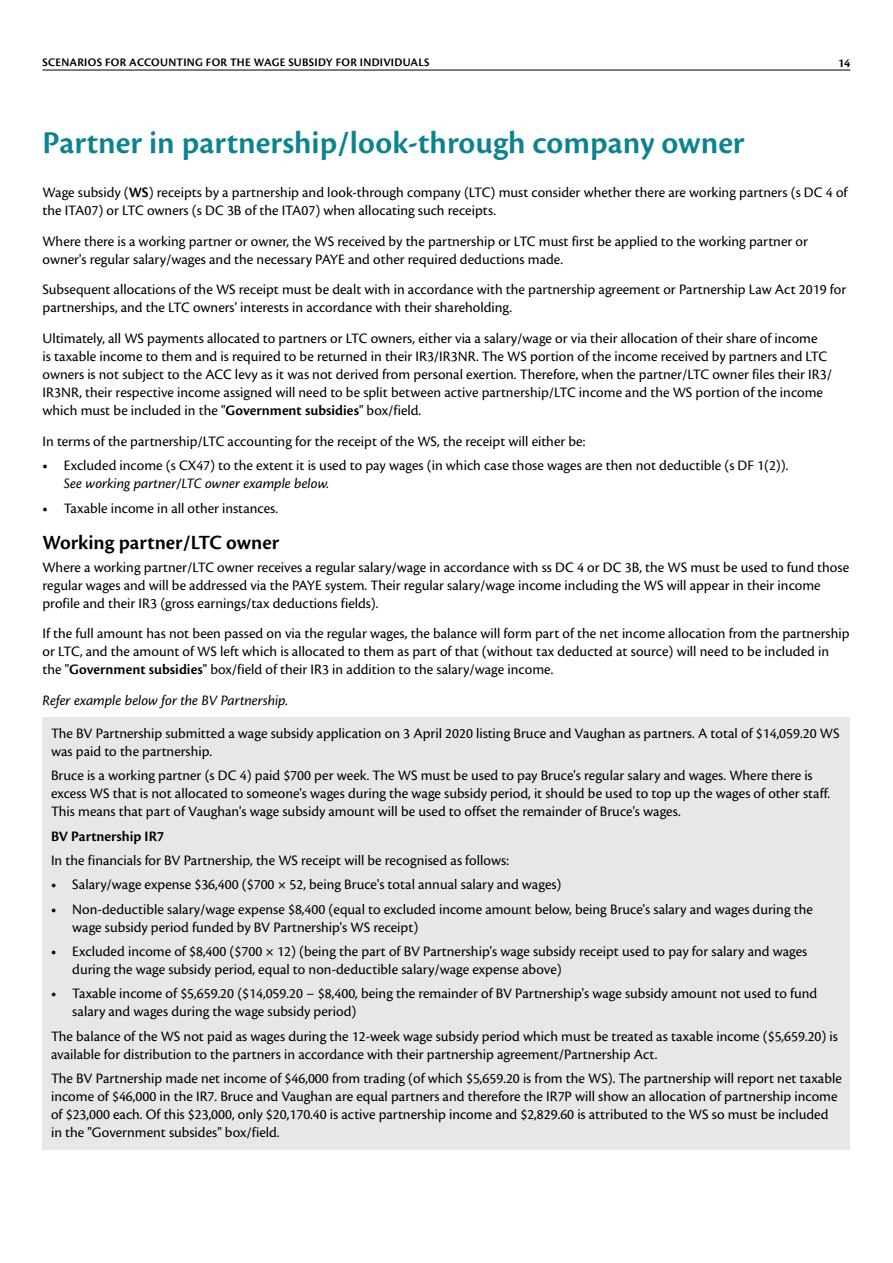
<style>
.page{position:relative;width:893px;height:1263px;background:#fff}
.page>*{position:absolute;margin:0;border:0;box-sizing:border-box;transform-origin:0 0}
.t1{font:600 33px "Cronos Pro";color:#0d8390}
.t2{font:600 21px "Cronos Pro";color:#000}
.t3{font:15px/18px "Cronos Pro";color:#000}
.t4{font:italic 15px "Cronos Pro";letter-spacing:-.005em;color:#000}
.t5{font:600 15px "Cronos Pro";color:#000}
.t6{font:600 12.75px "Cronos Pro";color:#000}
.t7{font:600 12px "Cronos Pro";letter-spacing:.02em;color:#000}
.s1{font-weight:600}
.s2{font-style:italic}
</style>
<div class="page">
<hr style="left:43px;top:70px;width:807px;height:1px;background:#000">
<div style="left:43px;top:717px;width:807px;height:433px;background:#e6e7e8"></div>
<p class="t7" style="left:43px;top:56px;width:389px">SCENARIOS FOR ACCOUNTING FOR THE WAGE SUBSIDY FOR INDIVIDUALS</p>
<p class="t6" style="left:838px;top:56px;width:14px">14</p>
<h1 class="t1" style="left:43px;top:124px;width:704px">Partner in partnership/look-through company owner</h1>
<p class="t3" style="left:43px;top:183px;width:806px">Wage subsidy (<span class="s1">WS</span>) receipts by a partnership and look-through company (LTC) must consider whether there are working partners (s DC 4 of the ITA07) or LTC owners (s DC 3B of the ITA07) when allocating such receipts.</p>
<p class="t3" style="left:43px;top:232px;width:767px">Where there is a working partner or owner, the WS received by the partnership or LTC must first be applied to the working partner or owner's regular salary/wages and the necessary PAYE and other required deductions made.</p>
<p class="t3" style="left:43px;top:281px;width:805px">Subsequent allocations of the WS receipt must be dealt with in accordance with the partnership agreement or Partnership Law Act 2019 for partnerships, and the LTC owners' interests in accordance with their shareholding.</p>
<p class="t3" style="left:43px;top:329px;width:791px">Ultimately, all WS payments allocated to partners or LTC owners, either via a salary/wage or via their allocation of their share of income<br>is taxable income to them and is required to be returned in their IR3/IR3NR. The WS portion of the income received by partners and LTC owners is not subject to the ACC levy as it was not derived from personal exertion. Therefore, when the partner/LTC owner files their IR3/ IR3NR, their respective income assigned will need to be split between active partnership/LTC income and the WS portion of the income which must be included in the "<span class="s1">Government subsidies</span>" box/field.</p>
<p class="t3" style="left:43px;top:432px;width:544px">In terms of the partnership/LTC accounting for the receipt of the WS, the receipt will either be:</p>
<p class="t3" style="left:64px;top:457px;width:726px;text-indent:-21px"><span class="s1">•</span> Excluded income (s CX47) to the extent it is used to pay wages (in which case those wages are then not deductible (s DF 1(2)).<br><span class="s2">See working partner/LTC owner example below.</span></p>
<p class="t3" style="left:43px;top:499px;width:237px"><span class="s1">•</span> Taxable income in all other instances.</p>
<h2 class="t2" style="left:43px;top:531px;width:238px">Working partner/LTC owner</h2>
<p class="t3" style="left:43px;top:558px;width:808px">Where a working partner/LTC owner receives a regular salary/wage in accordance with ss DC 4 or DC 3B, the WS must be used to fund those regular wages and will be addressed via the PAYE system. Their regular salary/wage income including the WS will appear in their income profile and their IR3 (gross earnings/tax deductions fields).</p>
<p class="t3" style="left:43px;top:625px;width:808px">If the full amount has not been passed on via the regular wages, the balance will form part of the net income allocation from the partnership or LTC, and the amount of WS left which is allocated to them as part of that (without tax deducted at source) will need to be included in the "<span class="s1">Government subsidies</span>" box/field of their IR3 in addition to the salary/wage income.</p>
<p class="t4" style="left:43px;top:692px;width:247px">Refer example below for the BV Partnership.</p>
<p class="t3" style="left:51px;top:724px;width:790px">The BV Partnership submitted a wage subsidy application on 3 April 2020 listing Bruce and Vaughan as partners. A total of $14,059.20 WS was paid to the partnership.</p>
<p class="t3" style="left:51px;top:766px;width:781px">Bruce is a working partner (s DC 4) paid $700 per week. The WS must be used to pay Bruce's regular salary and wages. Where there is excess WS that is not allocated to someone's wages during the wage subsidy period, it should be used to top up the wages of other staff.<br>This means that part of Vaughan's wage subsidy amount will be used to offset the remainder of Bruce's wages.</p>
<p class="t5" style="left:51px;top:827px;width:115px">BV Partnership IR7</p>
<p class="t3" style="left:51px;top:851px;width:459px">In the financials for BV Partnership, the WS receipt will be recognised as follows:</p>
<p class="t3" style="left:51px;top:876px;width:512px"><span class="s1">•</span> Salary/wage expense $36,400 ($700 × 52, being Bruce's total annual salary and wages)</p>
<p class="t3" style="left:72px;top:900px;width:742px;text-indent:-21px"><span class="s1">•</span> Non-deductible salary/wage expense $8,400 (equal to excluded income amount below, being Bruce's salary and wages during the wage subsidy period funded by BV Partnership's WS receipt)</p>
<p class="t3" style="left:72px;top:942px;width:737px;text-indent:-21px"><span class="s1">•</span> Excluded income of $8,400 ($700 × 12) (being the part of BV Partnership's wage subsidy receipt used to pay for salary and wages during the wage subsidy period, equal to non-deductible salary/wage expense above)</p>
<p class="t3" style="left:72px;top:985px;width:747px;text-indent:-21px"><span class="s1">•</span> Taxable income of $5,659.20 ($14,059.20 − $8,400, being the remainder of BV Partnership's wage subsidy amount not used to fund salary and wages during the wage subsidy period)</p>
<p class="t3" style="left:51px;top:1027px;width:788px">The balance of the WS not paid as wages during the 12-week wage subsidy period which must be treated as taxable income ($5,659.20) is available for distribution to the partners in accordance with their partnership agreement/Partnership Act.</p>
<p class="t3" style="left:51px;top:1069px;width:792px">The BV Partnership made net income of $46,000 from trading (of which $5,659.20 is from the WS). The partnership will report net taxable income of $46,000 in the IR7. Bruce and Vaughan are equal partners and therefore the IR7P will show an allocation of partnership income of $23,000 each. Of this $23,000, only $20,170.40 is active partnership income and $2,829.60 is attributed to the WS so must be included in the "Government subsides" box/field.</p>
</div>
